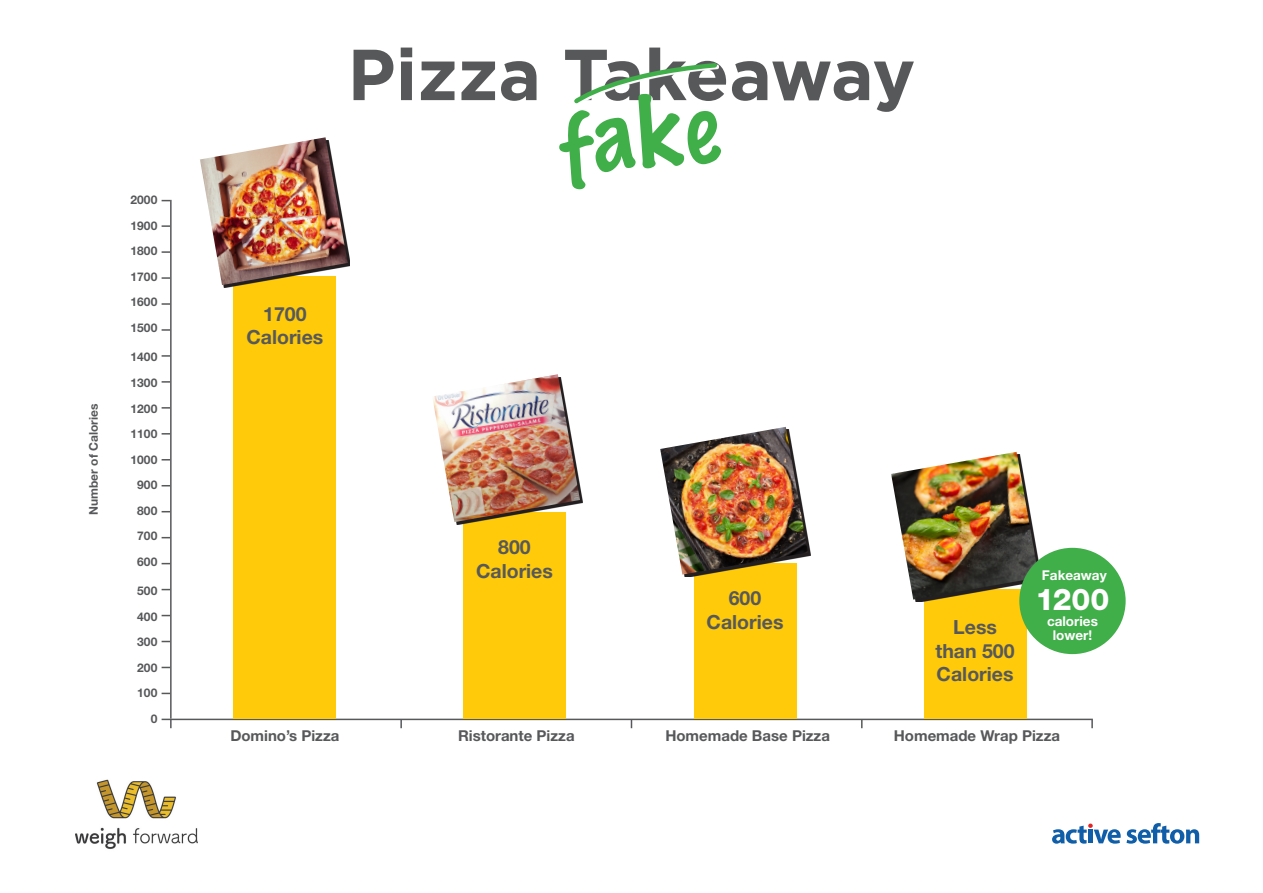
<style>
.page{position:relative;width:1263px;height:893px;background:#fff}
.page>*{position:absolute;margin:0;border:0;box-sizing:border-box;transform-origin:0 0}
.t1{font:100 90px "Marker Felt";color:#40ae49}
.t2{font:700 72px "Gotham";color:#57585a}
.t3{font:800 30px "Helvetica Neue LT Std";color:#fff}
.t4{font:700 19.5px/23.4px "Helvetica Neue LT Std";color:#57585a;text-align:center}
.t5{font:700 15px "Helvetica Neue LT Std";color:#57585a}
.t6{font:700 13.5px/13.5px "Helvetica Neue LT Std";color:#fff;text-align:center}
.t7{font:700 12px "Helvetica Neue LT Std";color:#57585a}
</style>
<div class="page">
<img style="left:75px;top:779px;width:123px;height:70px">
<svg style="left:574px;top:63px;width:143px;height:41px"></svg>
<svg style="left:1052px;top:823px;width:147px;height:21px"></svg>
<hr style="left:170px;top:200px;width:2px;height:519px;background:#57585a">
<hr style="left:162px;top:719px;width:931px;height:1px;background:#57585a">
<svg style="left:162px;top:225px;width:8px;height:2px"></svg>
<svg style="left:162px;top:251px;width:8px;height:2px"></svg>
<svg style="left:162px;top:277px;width:8px;height:2px"></svg>
<svg style="left:162px;top:303px;width:8px;height:2px"></svg>
<svg style="left:162px;top:329px;width:8px;height:2px"></svg>
<svg style="left:162px;top:355px;width:8px;height:2px"></svg>
<svg style="left:162px;top:381px;width:8px;height:2px"></svg>
<svg style="left:162px;top:407px;width:8px;height:2px"></svg>
<svg style="left:162px;top:433px;width:8px;height:2px"></svg>
<svg style="left:170px;top:720px;width:2px;height:8px"></svg>
<svg style="left:400px;top:720px;width:2px;height:8px"></svg>
<svg style="left:1091px;top:720px;width:2px;height:8px"></svg>
<div style="left:234px;top:276px;width:102px;height:443px;background:#feca0a"></div>
<div style="left:464px;top:512px;width:102px;height:207px;background:#feca0a"></div>
<div style="left:694px;top:564px;width:102px;height:155px;background:#feca0a"></div>
<div style="left:924px;top:590px;width:102px;height:129px;background:#feca0a"></div>
<img style="left:200px;top:137px;width:148px;height:148px">
<img style="left:433px;top:374px;width:147px;height:148px">
<img style="left:660px;top:427px;width:148px;height:148px">
<img style="left:891px;top:452px;width:148px;height:148px">
<div style="left:1019px;top:548px;width:106px;height:106px;background:#40ae49;border-radius:50%"></div>
<p class="t7" style="left:86px;top:515px;width:113px;rotate:-90deg">Number of Calories</p>
<p class="t7" style="left:131px;top:192px;width:28px">2000</p>
<p class="t7" style="left:131px;top:218px;width:28px">1900</p>
<p class="t7" style="left:131px;top:243px;width:28px">1800</p>
<p class="t7" style="left:131px;top:269px;width:28px">1700</p>
<p class="t7" style="left:131px;top:294px;width:28px">1600</p>
<p class="t7" style="left:131px;top:320px;width:28px">1500</p>
<p class="t7" style="left:131px;top:350px;width:28px">1400</p>
<p class="t7" style="left:131px;top:375px;width:28px">1300</p>
<p class="t7" style="left:131px;top:401px;width:28px">1200</p>
<p class="t7" style="left:131px;top:426px;width:28px">1100</p>
<p class="t7" style="left:131px;top:452px;width:28px">1000</p>
<p class="t7" style="left:137px;top:477px;width:22px">900</p>
<p class="t7" style="left:137px;top:503px;width:22px">800</p>
<p class="t7" style="left:137px;top:528px;width:22px">700</p>
<p class="t7" style="left:137px;top:554px;width:22px">600</p>
<p class="t7" style="left:137px;top:584px;width:22px">500</p>
<p class="t7" style="left:137px;top:609px;width:22px">400</p>
<p class="t7" style="left:137px;top:635px;width:22px">300</p>
<p class="t7" style="left:137px;top:660px;width:22px">200</p>
<p class="t7" style="left:137px;top:686px;width:22px">100</p>
<p class="t7" style="left:151px;top:711px;width:8px">0</p>
<p class="t2" style="left:347px;top:27px;width:569px">Pizza Takeaway</p>
<p class="t1" style="left:553px;top:67px;width:162px;rotate:-4deg">fake</p>
<p class="t4" style="left:263px;top:301px;width:45px">1700</p>
<p class="t4" style="left:246px;top:325px;width:78px">Calories</p>
<p class="t4" style="left:498px;top:535px;width:34px">800</p>
<p class="t4" style="left:476px;top:559px;width:78px">Calories</p>
<p class="t4" style="left:729px;top:586px;width:34px">600</p>
<p class="t4" style="left:707px;top:610px;width:78px">Calories</p>
<p class="t4" style="left:935px;top:615px;width:81px">Less than 500</p>
<p class="t4" style="left:937px;top:662px;width:78px">Calories</p>
<p class="t6" style="left:1042px;top:569px;width:66px">Fakeaway</p>
<p class="t3" style="left:1035px;top:582px;width:75px">1200</p>
<p class="t6" style="left:1047px;top:614px;width:52px">calories lower!</p>
<p class="t5" style="left:230px;top:726px;width:111px">Domino’s Pizza</p>
<p class="t5" style="left:458px;top:726px;width:118px">Ristorante Pizza</p>
<p class="t5" style="left:665px;top:726px;width:166px">Homemade Base Pizza</p>
<p class="t5" style="left:894px;top:726px;width:168px">Homemade Wrap Pizza</p>
</div>
